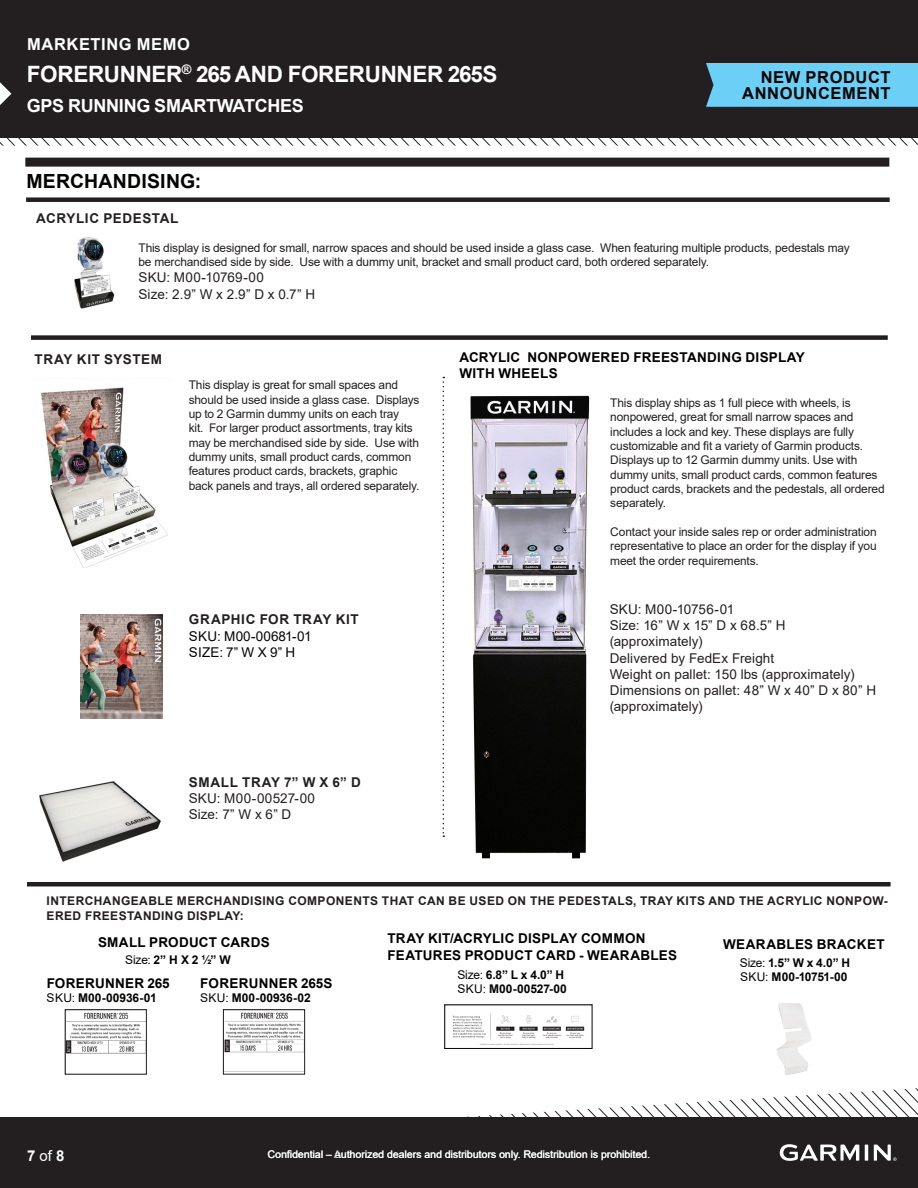
<style>
.page{position:relative;width:918px;height:1188px;background:#fff}
.page>*{position:absolute;margin:0;border:0;box-sizing:border-box;transform-origin:0 0}
.t1{font:700 22.5px "Arial";letter-spacing:-.015em;color:#fff}
.Headline_-_Black{font:700 19.5px "Arial";letter-spacing:.01em;color:#040503}
.t2{font:700 18px "Arial";letter-spacing:-.015em;color:#fff}
.t3{font:700 16.5px/16.5px "Arial";letter-spacing:.035em;color:#040503;text-align:right}
.t4{font:700 16.5px "Arial";letter-spacing:.035em;color:#fff}
.t5{font:700 15px "Arial";color:#fff}
.Body_Copy{font:13.5px/16.2px "Arial";letter-spacing:.005em;color:#231f20}
.Headline_-_Blue{font:700 13.5px/16.2px "Arial";letter-spacing:.02em;color:#000}
.Body_Copy-2{font:700 13.5px "Arial";letter-spacing:.045em;color:#231f20}
.Headline_-_Blue-2{font:13.5px "Arial";letter-spacing:.01em;color:#040503}
.Headline_-_Blue-3{font:12px/14.4px "Arial";letter-spacing:-.015em;color:#231f20}
.t6{font:700 12px/14.4px "Arial";letter-spacing:.035em;color:#231f20}
.Headline_-_Blue-4{font:700 12px "Arial";color:#040503}
.Headline_-_Blue-5{font:700 12px "Arial";letter-spacing:-.025em;color:#040503}
.t7{font:10.5px "Arial";color:#fff}
.s1{font-weight:400}
</style>
<div class="page">
<div style="left:0;top:0;width:918px;height:137px;background:#231f20"></div>
<svg style="left:0;top:82px;width:11px;height:23px"></svg>
<svg style="left:0;top:1088px;width:918px;height:30px"></svg>
<div style="left:0;top:1118px;width:918px;height:70px;background:#231f20"></div>
<svg style="left:780px;top:1144px;width:117px;height:17px"></svg>
<div style="left:706px;top:63px;width:212px;height:44px;background:#6bcff6"></div>
<svg style="left:0;top:137px;width:918px;height:9px"></svg>
<div style="left:25px;top:158px;width:864px;height:9px;background:#231f20"></div>
<div style="left:26px;top:197px;width:864px;height:5px;background:#231f20"></div>
<img style="left:81px;top:615px;width:81px;height:103px">
<img style="left:39px;top:781px;width:122px;height:81px">
<img style="left:74px;top:237px;width:41px;height:72px">
<div style="left:31px;top:335px;width:857px;height:5px;background:#231f20"></div>
<svg style="left:443px;top:377px;width:1px;height:460px"></svg>
<img style="left:470px;top:395px;width:120px;height:464px">
<img style="left:41px;top:387px;width:127px;height:181px">
<img style="left:777px;top:1003px;width:34px;height:72px">
<hr style="left:27px;top:882px;width:864px;height:4px;background:#231f20">
<img style="left:453px;top:1013px;width:132px;height:32px">
<div style="left:444px;top:1005px;width:148px;height:44px;border:1px solid #040503"></div>
<img style="left:67px;top:1012px;width:78px;height:42px">
<div style="left:65px;top:1009px;width:82px;height:66px;border:1px solid #231f20"></div>
<img style="left:225px;top:1012px;width:78px;height:60px">
<div style="left:223px;top:1009px;width:82px;height:66px;border:1px solid #231f20"></div>
<p class="t4" style="left:27px;top:32px;width:164px">MARKETING MEMO</p>
<p class="t1" style="left:27px;top:58px;width:472px">FORERUNNER<sup>®</sup> 265 AND FORERUNNER 265S</p>
<p class="t2" style="left:27px;top:93px;width:279px">GPS RUNNING SMARTWATCHES</p>
<p class="Headline_-_Black" style="left:26px;top:167px;width:176px">MERCHANDISING:</p>
<p class="Body_Copy-2" style="left:36px;top:209px;width:144px">ACRYLIC PEDESTAL</p>
<h3 class="t3" style="left:742px;top:69px;width:150px">NEW PRODUCT<br>ANNOUNCEMENT</h3>
<p class="Headline_-_Blue-3" style="left:138px;top:240px;width:713px">This display is designed for small, narrow spaces and should be used inside a glass case. When featuring multiple products, pedestals may be merchandised side by side. Use with a dummy unit, bracket and small product card, both ordered separately.</p>
<p class="Body_Copy" style="left:138px;top:270px;width:127px">SKU: M00-10769-00</p>
<p class="Body_Copy" style="left:138px;top:286px;width:178px">Size: 2.9” W x 2.9” D x 0.7” H</p>
<p class="Body_Copy-2" style="left:35px;top:350px;width:129px">TRAY KIT SYSTEM</p>
<p class="Headline_-_Blue-3" style="left:189px;top:378px;width:232px">This display is great for small spaces and should be used inside a glass case. Displays up to 2 Garmin dummy units on each tray<br>kit. For larger product assortments, tray kits may be merchandised side by side. Use with dummy units, small product cards, common features product cards, brackets, graphic back panels and trays, all ordered separately.</p>
<p class="Body_Copy-2" style="left:189px;top:610px;width:171px">GRAPHIC FOR TRAY KIT</p>
<p class="Headline_-_Blue-2" style="left:189px;top:627px;width:124px">SKU: M00-00681-01</p>
<p class="Headline_-_Blue-2" style="left:189px;top:643px;width:108px">SIZE: 7” W X 9” H</p>
<p class="Body_Copy-2" style="left:189px;top:772px;width:173px">SMALL TRAY 7” W X 6” D</p>
<p class="Body_Copy" style="left:189px;top:790px;width:128px">SKU: M00-00527-00</p>
<p class="Body_Copy" style="left:189px;top:806px;width:104px">Size: 7” W x 6” D</p>
<p class="Headline_-_Blue" style="left:459px;top:350px;width:347px">ACRYLIC NONPOWERED FREESTANDING DISPLAY</p>
<p class="Headline_-_Blue" style="left:459px;top:366px;width:100px">WITH WHEELS</p>
<p class="Headline_-_Blue-3" style="left:610px;top:396px;width:276px">This display ships as 1 full piece with wheels, is nonpowered, great for small narrow spaces and includes a lock and key. These displays are fully customizable and fit a variety of Garmin products.<br>Displays up to 12 Garmin dummy units. Use with dummy units, small product cards, common features product cards, brackets and the pedestals, all ordered separately.</p>
<p class="Headline_-_Blue-3" style="left:610px;top:525px;width:268px;text-align:justify">Contact your inside sales rep or order administration representative to place an order for the display if you meet the order requirements.</p>
<p class="Body_Copy" style="left:610px;top:601px;width:126px">SKU: M00-10756-01</p>
<p class="Body_Copy" style="left:610px;top:617px;width:177px">Size: 16” W x 15” D x 68.5” H (approximately)</p>
<p class="Body_Copy" style="left:610px;top:650px;width:166px">Delivered by FedEx Freight</p>
<p class="Body_Copy" style="left:610px;top:666px;width:246px">Weight on pallet: 150 lbs (approximately)</p>
<p class="Body_Copy" style="left:610px;top:682px;width:268px">Dimensions on pallet: 48” W x 40” D x 80” H (approximately)</p>
<p class="t6" style="left:47px;top:894px;width:843px">INTERCHANGEABLE MERCHANDISING COMPONENTS THAT CAN BE USED ON THE PEDESTALS, TRAY KITS AND THE ACRYLIC NONPOW-<br>ERED FREESTANDING DISPLAY:</p>
<p class="Headline_-_Blue" style="left:723px;top:936px;width:163px">WEARABLES BRACKET</p>
<p class="Headline_-_Blue-4" style="left:740px;top:954px;width:112px"><span class="s1">Size:</span> 1.5” W x 4.0” H</p>
<p class="Headline_-_Blue-4" style="left:457px;top:966px;width:108px"><span class="s1">Size:</span> 6.8” L x 4.0” H</p>
<p class="Headline_-_Blue-5" style="left:740px;top:969px;width:109px"><span class="s1">SKU:</span> M00-10751-00</p>
<p class="Headline_-_Blue-4" style="left:458px;top:980px;width:111px"><span class="s1">SKU:</span> M00-00527-00</p>
<p class="Headline_-_Blue" style="left:387px;top:931px;width:291px">TRAY KIT/ACRYLIC DISPLAY COMMON<br>FEATURES PRODUCT CARD - WEARABLES</p>
<p class="Headline_-_Blue" style="left:98px;top:935px;width:173px">SMALL PRODUCT CARDS</p>
<p class="Headline_-_Blue" style="left:47px;top:975px;width:125px">FORERUNNER 265</p>
<p class="Headline_-_Blue-4" style="left:47px;top:990px;width:112px"><span class="s1">SKU:</span> M00-00936-01</p>
<p class="Headline_-_Blue-4" style="left:125px;top:951px;width:107px"><span class="s1">Size:</span> 2” H X 2 ½” W</p>
<p class="Headline_-_Blue" style="left:200px;top:975px;width:134px">FORERUNNER 265S</p>
<p class="Headline_-_Blue-4" style="left:200px;top:990px;width:112px"><span class="s1">SKU:</span> M00-00936-02</p>
<p class="t5" style="left:27px;top:1145px;width:39px">7 <span class="s1">of</span> 8</p>
<p class="t7" style="left:335px;top:1147px;width:7px">a</p>
<p class="t7" style="left:268px;top:1147px;width:384px">Confidential – Authorized dealers and distributors only. Redistribution is prohibited.</p>
</div>
